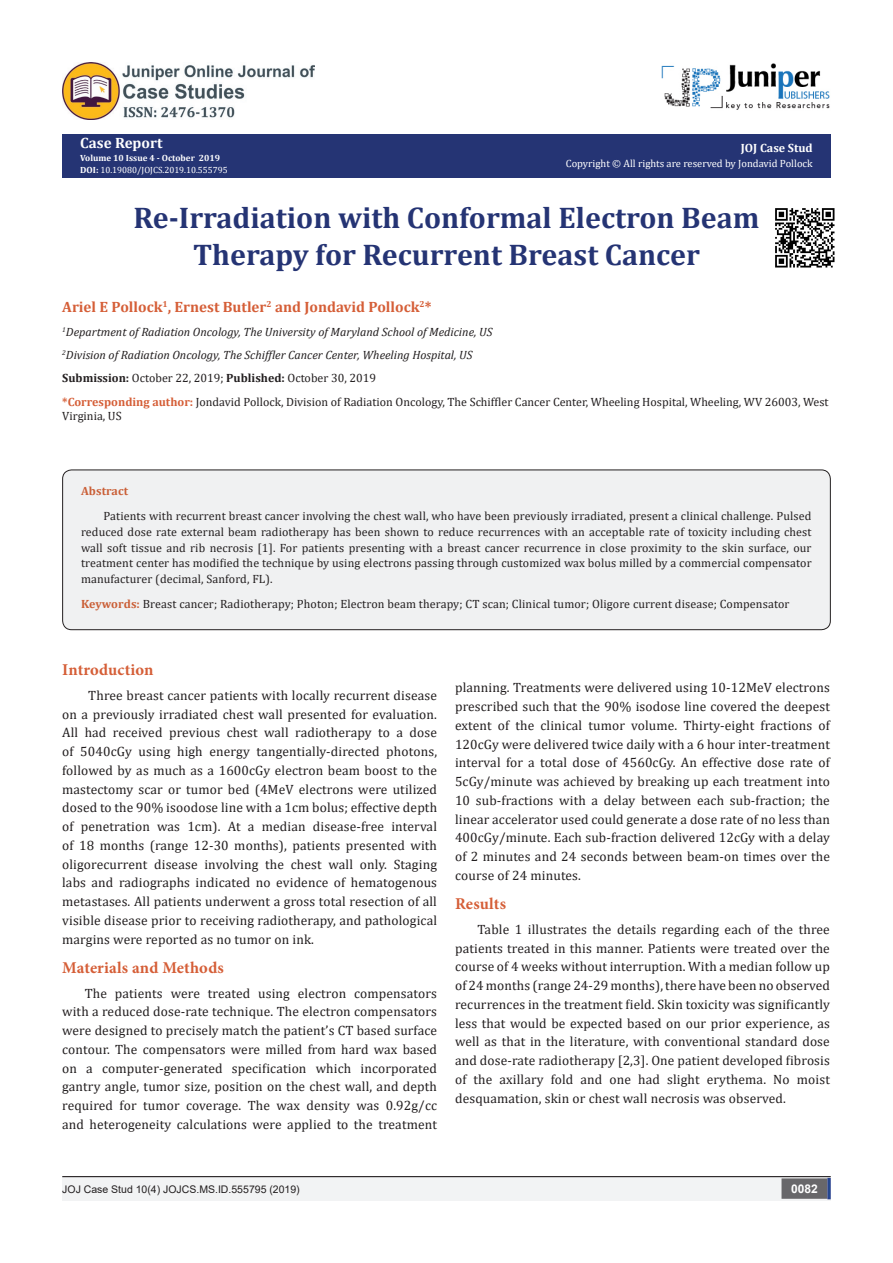
<style>
.page{position:relative;width:893px;height:1263px;background:#fff}
.page>*{position:absolute;margin:0;border:0;box-sizing:border-box;transform-origin:0 0}
.t1{font:700 30px/37.5px "Cambria";color:#253474;text-align:center}
.List_Paragraph{font:700 16.5px "Minion Pro";letter-spacing:.01em;color:#d55e37}
.t2{font:700 15px "Cambria";color:#d55e37}
.t3{font:700 15px "Cambria";color:#fff}
.List_Paragraph-2{font:13.5px/18.8px "Cambria";letter-spacing:.01em;color:#231f20;text-align:justify}
.List_Paragraph-3{font:12px/15.8px "Cambria";color:#231f20}
.t4{font:italic 12px "Cambria";color:#231f20}
.t5{font:700 12px "Cambria";color:#fff}
.List_Paragraph-4{font:700 12px "Cambria";letter-spacing:.01em;color:#ca5f37}
.t6{font:700 12px "Arial";color:#fff}
.t7{font:10.5px "Cambria";color:#fff}
.t8{font:10.5px "Arial";color:#231f20}
.t9{font:9px "Cambria";color:#fff}
.t10{font:700 9px "Cambria";color:#fff}
.s1{font-weight:700}
.s2{font-weight:700;color:#d55e37}
.s3{font-weight:700;color:#ca5f37}
</style>
<div class="page">
<div style="left:62px;top:135px;width:769px;height:43px;background:#253474"></div>
<div style="left:62px;top:1177px;width:494px;height:24px;background:#f2f3f4"></div>
<div style="left:503px;top:1177px;width:328px;height:24px;background:#f2f3f4"></div>
<div style="left:782px;top:1179px;width:45px;height:19px;background:#68676a"></div>
<div style="left:781px;top:1178px;width:46px;height:21px;border:2px solid #68676a"></div>
<svg style="left:827px;top:1178px;width:4px;height:21px"></svg>
<img style="left:662px;top:63px;width:168px;height:47px">
<img style="left:62px;top:62px;width:253px;height:58px">
<hr style="left:62px;top:1176px;width:769px;height:1px;background:#231f20">
<div style="left:63px;top:470px;width:767px;height:160px;background:#f0f1f2;border-radius:9px"></div>
<div style="left:62px;top:470px;width:769px;height:160px;border:1px solid #231f20;border-radius:9px"></div>
<img style="left:775px;top:208px;width:60px;height:60px">
<p class="t3" style="left:80px;top:133px;width:84px">Case Report</p>
<p class="t10" style="left:80px;top:151px;width:141px">Volume 10 Issue 4 - October 2019</p>
<p class="t9" style="left:80px;top:165px;width:149px"><span class="s1">DOI:</span> 10.19080/JOJCS.2019.10.555795</p>
<p class="t5" style="left:741px;top:139px;width:73px">JOJ Case Stud</p>
<p class="t7" style="left:566px;top:157px;width:248px">Copyright © All rights are reserved by Jondavid Pollock</p>
<p class="t1" style="left:134px;top:198px;width:627px">Re-Irradiation with Conformal Electron Beam<br>Therapy for Recurrent Breast Cancer</p>
<p class="t2" style="left:62px;top:296px;width:371px">Ariel E Pollock<sup>1</sup>, Ernest Butler<sup>2</sup> and Jondavid Pollock<sup>2</sup>*</p>
<p class="t4" style="left:62px;top:323px;width:432px"><sup>1</sup>Department of Radiation Oncology, The University of Maryland School of Medicine, US</p>
<p class="t4" style="left:62px;top:346px;width:412px"><sup>2</sup>Division of Radiation Oncology, The Schiffler Cancer Center, Wheeling Hospital, US</p>
<p class="List_Paragraph-3" style="left:62px;top:370px;width:315px"><span class="s1">Submission:</span> October 22, 2019; <span class="s1">Published:</span> October 30, 2019</p>
<p class="List_Paragraph-3" style="left:62px;top:394px;width:768px;line-height:14.4px"><span class="s2">*Corresponding author:</span> Jondavid Pollock, Division of Radiation Oncology, The Schiffler Cancer Center, Wheeling Hospital, Wheeling, WV 26003, West<br>Virginia, US</p>
<p class="List_Paragraph-4" style="left:81px;top:483px;width:49px">Abstract</p>
<p class="List_Paragraph-3" style="left:81px;top:508px;width:732px;text-align:justify;text-indent:22px">Patients with recurrent breast cancer involving the chest wall, who have been previously irradiated, present a clinical challenge. Pulsed reduced dose rate external beam radiotherapy has been shown to reduce recurrences with an acceptable rate of toxicity including chest wall soft tissue and rib necrosis [1]. For patients presenting with a breast cancer recurrence in close proximity to the skin surface, our treatment center has modified the technique by using electrons passing through customized wax bolus milled by a commercial compensator manufacturer (decimal, Sanford, FL).</p>
<p class="List_Paragraph-3" style="left:81px;top:596px;width:710px"><span class="s3">Keywords:</span> Breast cancer; Radiotherapy; Photon; Electron beam therapy; CT scan; Clinical tumor; Oligore current disease; Compensator</p>
<p class="List_Paragraph" style="left:62px;top:658px;width:93px">Introduction</p>
<p class="List_Paragraph-2" style="left:62px;top:686px;width:376px;text-indent:26px">Three breast cancer patients with locally recurrent disease on a previously irradiated chest wall presented for evaluation.<br>All had received previous chest wall radiotherapy to a dose of 5040cGy using high energy tangentially-directed photons, followed by as much as a 1600cGy electron beam boost to the mastectomy scar or tumor bed (4MeV electrons were utilized dosed to the 90% isoodose line with a 1cm bolus; effective depth of penetration was 1cm). At a median disease-free interval of 18 months (range 12-30 months), patients presented with oligorecurrent disease involving the chest wall only. Staging labs and radiographs indicated no evidence of hematogenous metastases. All patients underwent a gross total resection of all visible disease prior to receiving radiotherapy, and pathological margins were reported as no tumor on ink.</p>
<p class="List_Paragraph" style="left:62px;top:956px;width:163px">Materials and Methods</p>
<p class="List_Paragraph-2" style="left:62px;top:983px;width:376px;text-indent:22px">The patients were treated using electron compensators with a reduced dose-rate technique. The electron compensators were designed to precisely match the patient’s CT based surface contour. The compensators were milled from hard wax based on a computer-generated specification which incorporated gantry angle, tumor size, position on the chest wall, and depth required for tumor coverage. The wax density was 0.92g/cc and heterogeneity calculations were applied to the treatment</p>
<p class="List_Paragraph-2" style="left:455px;top:678px;width:376px">planning. Treatments were delivered using 10-12MeV electrons prescribed such that the 90% isodose line covered the deepest extent of the clinical tumor volume. Thirty-eight fractions of 120cGy were delivered twice daily with a 6 hour inter-treatment interval for a total dose of 4560cGy. An effective dose rate of 5cGy/minute was achieved by breaking up each treatment into 10 sub-fractions with a delay between each sub-fraction; the linear accelerator used could generate a dose rate of no less than 400cGy/minute. Each sub-fraction delivered 12cGy with a delay of 2 minutes and 24 seconds between beam-on times over the course of 24 minutes.</p>
<p class="List_Paragraph" style="left:455px;top:892px;width:52px">Results</p>
<p class="List_Paragraph-2" style="left:455px;top:920px;width:376px;text-indent:22px">Table 1 illustrates the details regarding each of the three patients treated in this manner. Patients were treated over the course of 4 weeks without interruption. With a median follow up of 24 months (range 24-29 months), there have been no observed recurrences in the treatment field. Skin toxicity was significantly less that would be expected based on our prior experience, as well as that in the literature, with conventional standard dose and dose-rate radiotherapy [2,3]. One patient developed fibrosis of the axillary fold and one had slight erythema. No moist desquamation, skin or chest wall necrosis was observed.</p>
<p class="t8" style="left:62px;top:1182px;width:239px">JOJ Case Stud 10(4) JOJCS.MS.ID.555795 (2019)</p>
<p class="t6" style="left:791px;top:1180px;width:28px">0082</p>
</div>
